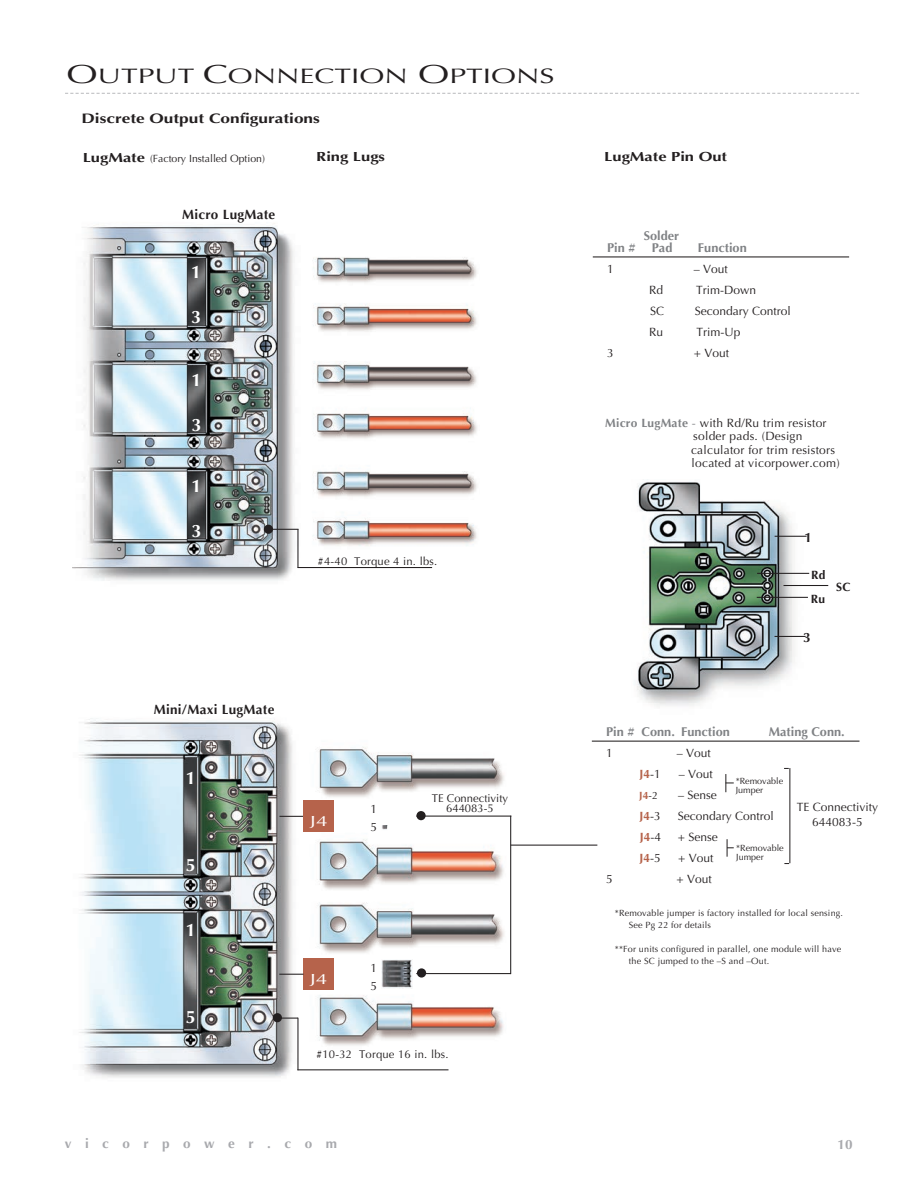
<style>
.page{position:relative;width:918px;height:1188px;background:#fff}
.page>*{position:absolute;margin:0;border:0;box-sizing:border-box;transform-origin:0 0}
.t1{font:21px "Optima";color:#231f20;scale:1.43 1}
.t2{font:700 18px "Optima";color:#fff}
.t3{font:14.7px "Optima";color:#fff;scale:1.43 1}
.t4{font:700 13.8px "Optima";color:#231f20;scale:1.25 1}
.t5{font:700 13.5px "Optima";letter-spacing:.02em;color:#231f20}
.t6{font:700 13.5px "Optima";letter-spacing:1em;color:#a8a9ad}
.t7{font:700 13.2px "Optima";color:#231f20;scale:1.25 1}
.t8{font:700 12.75px "Optima";color:#808285}
.t9{font:12px/18px "Optima";color:#231f20}
.t10{font:12px/13.5px "Optima";letter-spacing:.02em;color:#231f20}
.t11{font:700 12px "Optima";color:#b6634b}
.t12{font:700 12px "Optima";color:#231f20}
.t13{font:11.25px "Optima";letter-spacing:.02em;color:#231f20}
.t14{font:11.25px/10.5px "Optima";color:#231f20;text-align:center}
.t15{font:10.5px "Optima";color:#231f20}
.t16{font:700 10.5px "Optima";color:#b6634b}
.t17{font:9px/12px "Optima";letter-spacing:.02em;color:#231f20}
.t18{font:9px/9px "Optima";color:#231f20}
.s1{font-size:26.25px}
.s2{font-weight:700;font-size:13.2px}
.s3{font-weight:700;color:#808285}
.s4{color:#808285}
.s5{font-weight:400;color:#231f20}
</style>
<div class="page">
<img style="left:79px;top:718px;width:436px;height:360px">
<img style="left:72px;top:223px;width:405px;height:358px">
<svg style="left:65px;top:93px;width:794px;height:1px"></svg>
<div style="left:303px;top:958px;width:31px;height:31px;background:#b6634b"></div>
<hr style="left:416px;top:973px;width:95px;height:1px;background:#231f20">
<hr style="left:511px;top:845px;width:86px;height:1px;background:#231f20">
<hr style="left:416px;top:816px;width:95px;height:1px;background:#231f20">
<hr style="left:297px;top:529px;width:1px;height:39px;background:#231f20">
<hr style="left:266px;top:529px;width:33px;height:1px;background:#231f20">
<hr style="left:298px;top:567px;width:134px;height:1px;background:#231f20">
<svg style="left:282px;top:1018px;width:15px;height:1px"></svg>
<svg style="left:279px;top:974px;width:24px;height:1px"></svg>
<svg style="left:279px;top:816px;width:25px;height:1px"></svg>
<hr style="left:297px;top:1069px;width:151px;height:1px;background:#231f20">
<hr style="left:510px;top:816px;width:1px;height:158px;background:#231f20">
<img style="left:381px;top:960px;width:31px;height:28px">
<div style="left:304px;top:800px;width:30px;height:31px;background:#b6634b"></div>
<svg style="left:381px;top:825px;width:6px;height:5px"></svg>
<div style="left:273px;top:1013px;width:9px;height:9px;background:#231f20;border-radius:50%"></div>
<div style="left:264px;top:525px;width:9px;height:9px;background:#231f20;border-radius:50%"></div>
<div style="left:416px;top:811px;width:10px;height:9px;background:#231f20;border-radius:50%"></div>
<div style="left:417px;top:968px;width:9px;height:10px;background:#231f20;border-radius:50%"></div>
<hr style="left:297px;top:1018px;width:1px;height:52px;background:#231f20">
<hr style="left:593px;top:256px;width:256px;height:1px;background:#231f20">
<hr style="left:592px;top:741px;width:268px;height:1px;background:#231f20">
<svg style="left:725px;top:774px;width:9px;height:18px"></svg>
<hr style="left:790px;top:768px;width:1px;height:95px;background:#231f20">
<svg style="left:727px;top:839px;width:7px;height:18px"></svg>
<img style="left:637px;top:479px;width:168px;height:227px">
<hr style="left:784px;top:585px;width:44px;height:1px;background:#231f20">
<hr style="left:757px;top:597px;width:51px;height:1px;background:#231f20">
<hr style="left:757px;top:573px;width:52px;height:1px;background:#231f20">
<hr style="left:775px;top:536px;width:32px;height:1px;background:#231f20">
<hr style="left:775px;top:636px;width:31px;height:1px;background:#231f20">
<h1 class="t1" style="left:67px;top:64px;width:343px"><span class="s1">O</span>UTPUT <span class="s1">C</span>ONNECTION <span class="s1">O</span>PTIONS</h1>
<h3 class="t4" style="left:82px;top:110px;width:192px">Discrete Output Configurations</h3>
<p class="t15" style="left:83px;top:153px;width:184px"><span class="s2">LugMate</span> (Factory Installed Option)</p>
<h3 class="t7" style="left:316px;top:149px;width:57px">Ring Lugs</h3>
<h3 class="t7" style="left:604px;top:149px;width:100px">LugMate Pin Out</h3>
<h3 class="t5" style="left:182px;top:206px;width:95px">Micro LugMate</h3>
<h2 class="t2" style="left:191px;top:261px;width:12px">1</h2>
<h2 class="t2" style="left:191px;top:307px;width:12px">3</h2>
<h2 class="t2" style="left:192px;top:369px;width:12px">1</h2>
<h2 class="t2" style="left:192px;top:415px;width:12px">3</h2>
<h2 class="t2" style="left:192px;top:475px;width:12px">1</h2>
<h2 class="t2" style="left:192px;top:521px;width:12px">3</h2>
<p class="t13" style="left:318px;top:555px;width:121px">#4-40 Torque 4 in. lbs.</p>
<h3 class="t5" style="left:154px;top:701px;width:122px">Mini/Maxi LugMate</h3>
<h2 class="t2" style="left:186px;top:768px;width:12px">1</h2>
<h2 class="t2" style="left:186px;top:855px;width:12px">5</h2>
<h2 class="t2" style="left:186px;top:920px;width:12px">1</h2>
<h2 class="t2" style="left:186px;top:1007px;width:12px">5</h2>
<h3 class="t3" style="left:310px;top:812px;width:14px">J4</h3>
<h3 class="t9" style="left:371px;top:801px;width:8px">1<br>5</h3>
<h3 class="t3" style="left:310px;top:970px;width:14px">J4</h3>
<h3 class="t9" style="left:370px;top:959px;width:8px">1<br>5</h3>
<p class="t14" style="left:432px;top:793px;width:78px">TE Connectivity<br>644083-5</p>
<p class="t13" style="left:316px;top:1047px;width:134px">#10-32 Torque 16 in. lbs.</p>
<h3 class="t8" style="left:644px;top:228px;width:37px">Solder</h3>
<h3 class="t8" style="left:607px;top:240px;width:30px">Pin #</h3>
<h3 class="t8" style="left:652px;top:240px;width:22px">Pad</h3>
<h3 class="t8" style="left:698px;top:240px;width:50px">Function</h3>
<h3 class="t9" style="left:607px;top:260px;width:8px">1</h3>
<h3 class="t9" style="left:694px;top:260px;width:36px">– Vout</h3>
<h3 class="t9" style="left:649px;top:281px;width:16px">Rd</h3>
<h3 class="t9" style="left:696px;top:281px;width:62px">Trim-Down</h3>
<h3 class="t9" style="left:650px;top:302px;width:16px">SC</h3>
<h3 class="t9" style="left:695px;top:302px;width:98px">Secondary Control</h3>
<h3 class="t9" style="left:649px;top:323px;width:16px">Ru</h3>
<h3 class="t9" style="left:697px;top:323px;width:46px">Trim-Up</h3>
<h3 class="t9" style="left:607px;top:344px;width:8px">3</h3>
<h3 class="t9" style="left:694px;top:344px;width:37px">+ Vout</h3>
<h3 class="t10" style="left:691px;top:416px;width:150px;text-indent:-86px"><span class="s3">Micro LugMate</span> <span class="s4">-</span> with Rd/Ru trim resistor solder pads. (Design calculator for trim resistors located at vicorpower.com)</h3>
<h3 class="t5" style="left:805px;top:530px;width:9px">1</h3>
<h3 class="t12" style="left:811px;top:568px;width:16px">Rd</h3>
<h3 class="t12" style="left:811px;top:592px;width:16px">Ru</h3>
<h3 class="t5" style="left:803px;top:629px;width:9px">3</h3>
<h3 class="t12" style="left:836px;top:580px;width:16px">SC</h3>
<h3 class="t8" style="left:606px;top:724px;width:125px">Pin # Conn. Function</h3>
<h3 class="t8" style="left:769px;top:724px;width:77px">Mating Conn.</h3>
<h3 class="t9" style="left:606px;top:744px;width:8px">1</h3>
<h3 class="t9" style="left:677px;top:744px;width:36px">– Vout</h3>
<h3 class="t11" style="left:640px;top:767px;width:23px">J4<span class="s5">-1</span></h3>
<h3 class="t9" style="left:679px;top:765px;width:36px">– Vout</h3>
<p class="t16" style="left:639px;top:789px;width:20px">J4<span class="s5">-2</span></p>
<h3 class="t9" style="left:678px;top:786px;width:40px">– Sense</h3>
<h3 class="t11" style="left:640px;top:809px;width:23px">J4<span class="s5">-3</span></h3>
<h3 class="t9" style="left:678px;top:807px;width:98px">Secondary Control</h3>
<h3 class="t11" style="left:640px;top:830px;width:23px">J4<span class="s5">-4</span></h3>
<h3 class="t9" style="left:678px;top:828px;width:41px">+ Sense</h3>
<h3 class="t11" style="left:640px;top:851px;width:23px">J4<span class="s5">-5</span></h3>
<h3 class="t9" style="left:678px;top:849px;width:37px">+ Vout</h3>
<h3 class="t9" style="left:606px;top:870px;width:8px">5</h3>
<h3 class="t9" style="left:677px;top:870px;width:37px">+ Vout</h3>
<p class="t18" style="left:736px;top:777px;width:49px">*Removable<br>Jumper</p>
<h3 class="t9" style="left:797px;top:800px;width:83px;line-height:14.4px;text-align:center">TE Connectivity<br>644083-5</h3>
<p class="t18" style="left:736px;top:844px;width:49px">*Removable<br>Jumper</p>
<p class="t17" style="left:629px;top:907px;width:216px;text-indent:-14px">*Removable jumper is factory installed for local sensing.<br>See Pg 22 for details</p>
<p class="t17" style="left:629px;top:943px;width:214px;text-indent:-14px">**For units configured in parallel, one module will have the SC jumped to the –S and –Out.</p>
<h3 class="t6" style="left:65px;top:1135px;width:274px">vicorpower.com</h3>
<h3 class="t6" style="left:837px;top:1137px;width:17px">10</h3>
</div>
